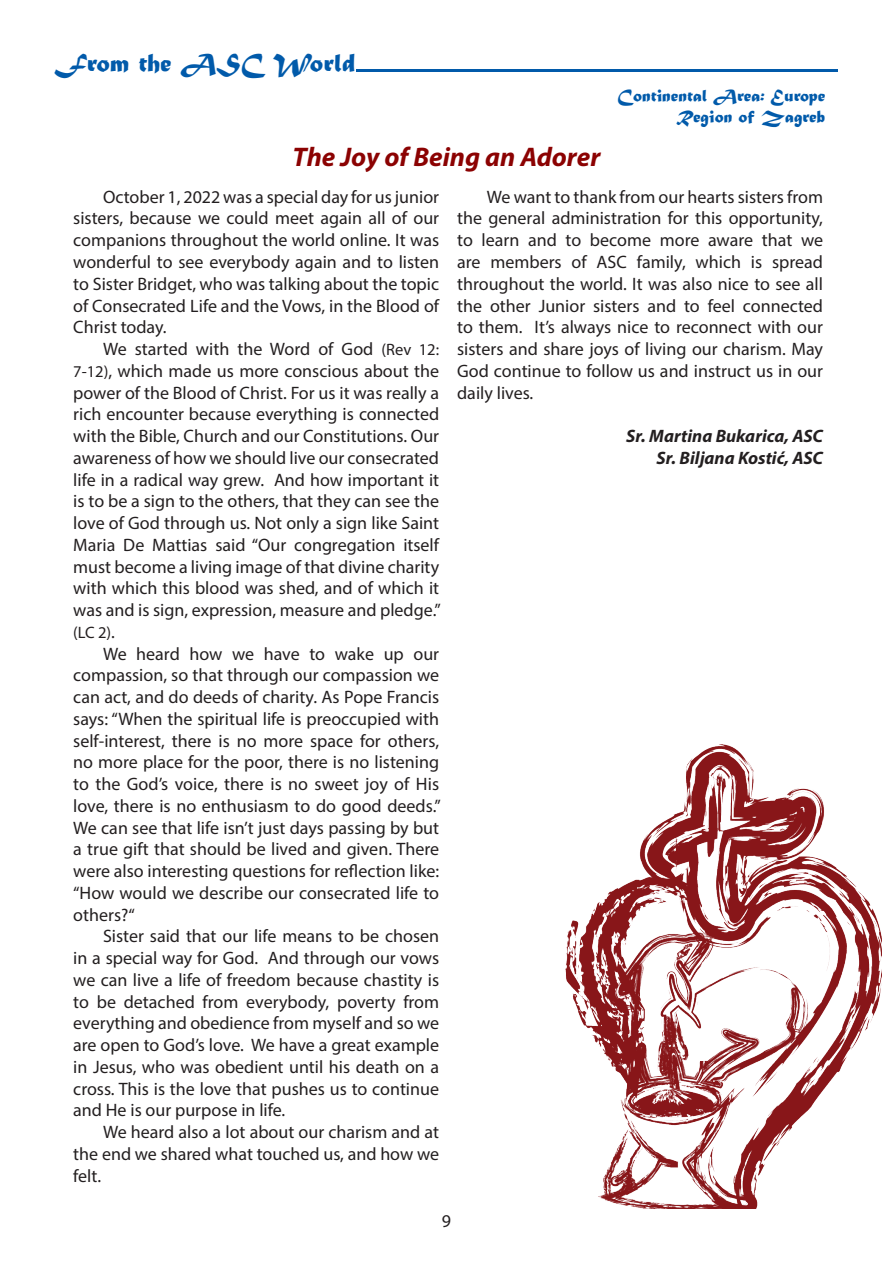
<style>
.page{position:relative;width:893px;height:1263px;background:#fff}
.page>*{position:absolute;margin:0;border:0;box-sizing:border-box;transform-origin:0 0}
.t1{font:italic 700 27px "Myriad Pro";color:#8b0202}
.t2{font:27px "Matura MT Script Capitals";color:#015aaa}
.t3{font:18px/21.8px "Myriad Pro";color:#231f20;text-align:justify}
.t4{font:italic 700 18px/21.8px "Myriad Pro";color:#231f20;text-align:right}
.t5{font:18px/21.6px "Matura MT Script Capitals";color:#015aaa;text-align:right}
.t6{font:16.5px "Myriad Pro";color:#231f20}
.s1{font-size:16.5px}
.s2{font-size:18px}
</style>
<div class="page">
<svg style="left:356px;top:70px;width:482px;height:2px"></svg>
<img style="left:566px;top:744px;width:315px;height:465px">
<h1 class="t2" style="left:54px;top:46px;width:303px">From the ASC World</h1>
<h1 class="t1" style="left:292px;top:139px;width:309px">The Joy of Being an Adorer</h1>
<p class="t5" style="left:617px;top:86px;width:210px">Continental Area: Europe<br>Region of Zagreb</p>
<p class="t3" style="left:73px;top:186px;width:367px;text-indent:30px">October 1, 2022 was a special day for us junior sisters, because we could meet again all of our companions throughout the world online. It was wonderful to see everybody again and to listen to Sister Bridget, who was talking about the topic of Consecrated Life and the Vows, in the Blood of Christ today.</p>
<p class="t3" style="left:73px;top:338px;width:369px;text-indent:30px">We started with the Word of God <span class="s1">(Rev 12:<br>7-12)</span>, which made us more conscious about the power of the Blood of Christ. For us it was really a rich encounter because everything is connected with the Bible, Church and our Constitutions. Our awareness of how we should live our consecrated life in a radical way grew. And how important it is to be a sign to the others, that they can see the love of God through us. Not only a sign like Saint Maria De Mattias said “Our congregation itself must become a living image of that divine charity with which this blood was shed, and of which it was and is sign, expression, measure and pledge.”</p>
<p class="t6" style="left:73px;top:622px;width:43px">(LC 2)<span class="s2">.</span></p>
<p class="t3" style="left:73px;top:642px;width:369px;text-indent:30px">We heard how we have to wake up our compassion, so that through our compassion we can act, and do deeds of charity. As Pope Francis says: “When the spiritual life is preoccupied with self-interest, there is no more space for others, no more place for the poor, there is no listening to the God’s voice, there is no sweet joy of His love, there is no enthusiasm to do good deeds.” We can see that life isn’t just days passing by but a true gift that should be lived and given. There were also interesting questions for reflection like: “How would we describe our consecrated life to others?“</p>
<p class="t3" style="left:73px;top:925px;width:367px;text-indent:30px">Sister said that our life means to be chosen in a special way for God. And through our vows we can live a life of freedom because chastity is to be detached from everybody, poverty from everything and obedience from myself and so we are open to God’s love. We have a great example in Jesus, who was obedient until his death on a cross. This is the love that pushes us to continue and He is our purpose in life.</p>
<p class="t3" style="left:73px;top:1121px;width:367px;text-indent:30px">We heard also a lot about our charism and at the end we shared what touched us, and how we felt.</p>
<p class="t3" style="left:457px;top:186px;width:367px;text-indent:30px">We want to thank from our hearts sisters from the general administration for this opportunity, to learn and to become more aware that we are members of ASC family, which is spread throughout the world. It was also nice to see all the other Junior sisters and to feel connected to them. It’s always nice to reconnect with our sisters and share joys of living our charism. May God continue to follow us and instruct us in our daily lives.</p>
<p class="t4" style="left:626px;top:424px;width:198px">Sr. Martina Bukarica, ASC<br>Sr. Biljana Kostić, ASC</p>
<p class="t3" style="left:442px;top:1209px;width:11px">9</p>
</div>
